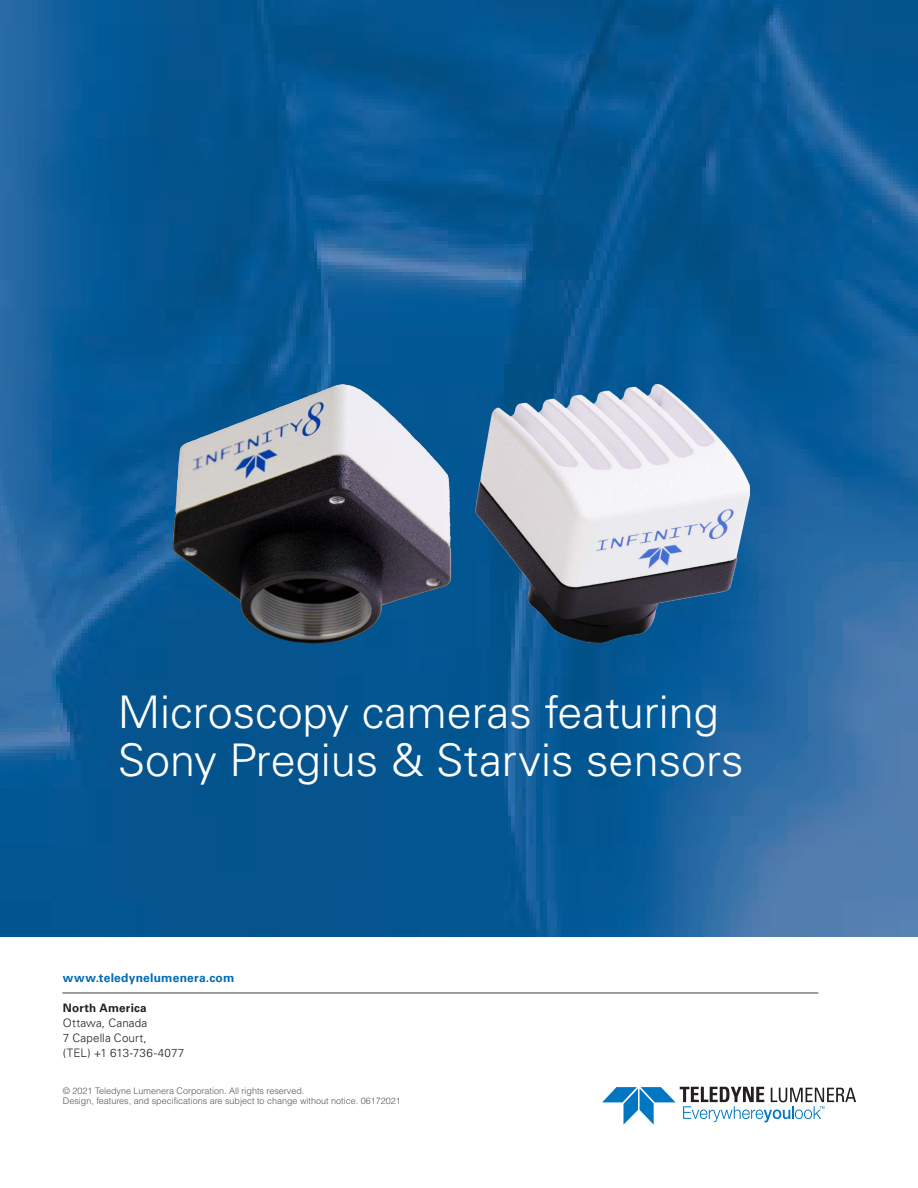
<style>
.page{position:relative;width:918px;height:1188px;background:#fff}
.page>*{position:absolute;margin:0;border:0;box-sizing:border-box;transform-origin:0 0}
.Chart____Item{font:300 45px/48px "Univers LT Std";color:#fff}
.t1{font:700 12px "Univers LT Std";letter-spacing:.02em;color:#006bb6}
.t2{font:300 11.7px/15px "Univers LT Std";letter-spacing:.01em;color:#231f20}
.t3{font:700 11.7px "Univers LT Std";letter-spacing:.02em;color:#231f20}
.t4{font:300 9px "Helvetica LT Std";color:#575454}
</style>
<div class="page">
<img style="left:0;top:0;width:918px;height:936px">
<hr style="left:62px;top:993px;width:756px;height:1px;background:#3e3e3f">
<svg style="left:602px;top:1087px;width:254px;height:38px"></svg>
<img style="left:459px;top:376px;width:305px;height:279px">
<img style="left:154px;top:374px;width:305px;height:304px">
<p class="Chart____Item" style="left:118px;top:688px;width:627px">Microscopy cameras featuring<br>Sony Pregius &amp; Starvis sensors</p>
<p class="t1" style="left:63px;top:971px;width:173px">www.teledynelumenera.com</p>
<p class="t3" style="left:63px;top:1001px;width:85px">North America</p>
<p class="t2" style="left:63px;top:1015px;width:86px">Ottawa, Canada<br>7 Capella Court,</p>
<p class="t2" style="left:63px;top:1045px;width:123px">(TEL) +1 613-736-4077</p>
<p class="t4" style="left:63px;top:1085px;width:243px">© 2021 Teledyne Lumenera Corporation. All rights reserved.</p>
<p class="t4" style="left:63px;top:1095px;width:339px">Design, features, and specifications are subject to change without notice. 06172021</p>
</div>
